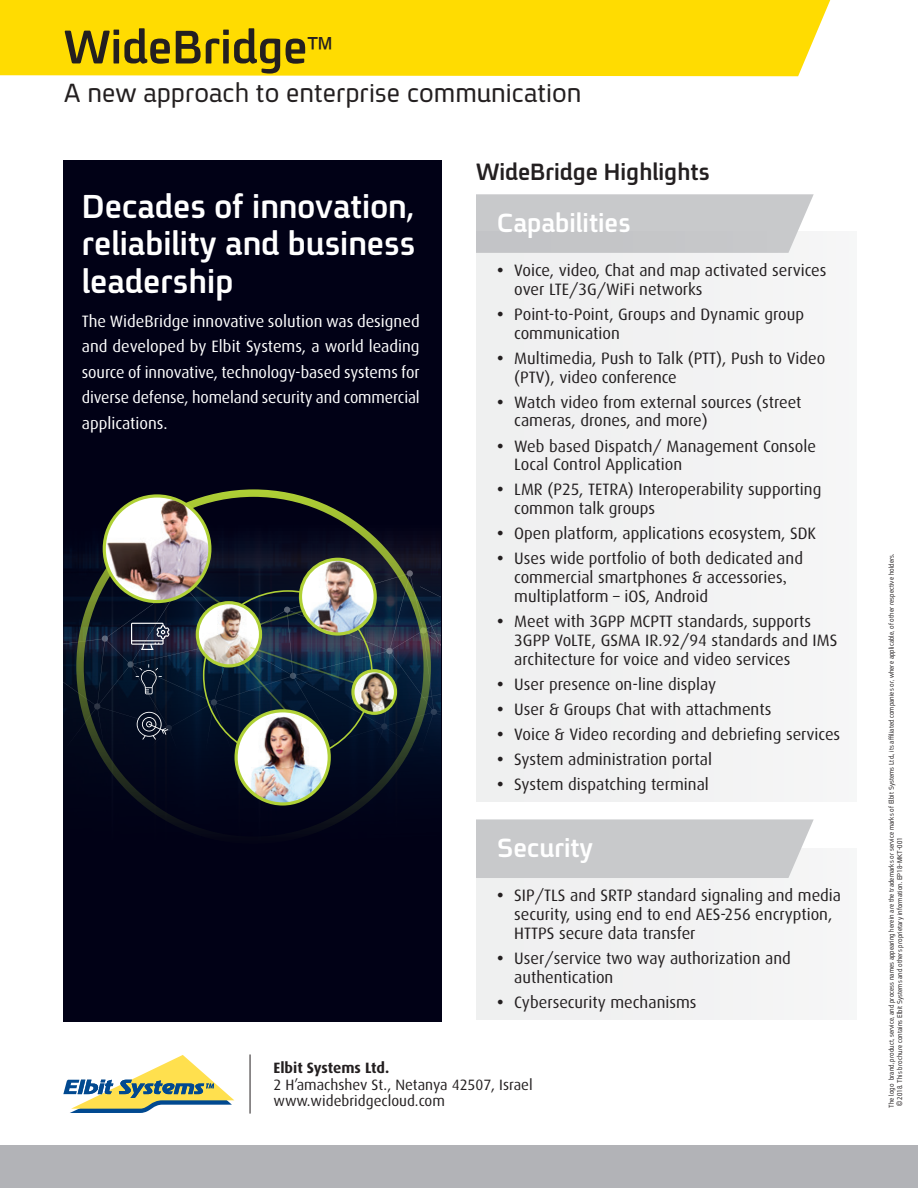
<style>
.page{position:relative;width:918px;height:1188px;background:#fff}
.page>*{position:absolute;margin:0;border:0;box-sizing:border-box;transform-origin:0 0}
.n_-_product_title{font:700 51px "En Spoiler";color:#231f20}
.n_-_body_text_title{font:700 36px/37.5px "En Spoiler";color:#fff;text-align:justify}
.n_-_product_title-2{font:700 30.6px "En Spoiler";color:#231f20}
.n_-_product_title-3{font:28.5px "En Spoiler";color:#231f20}
.n_-_white_title{font:700 28.5px "En Spoiler";color:#fff}
.n_-_body_text_title-2{font:700 25.5px "En Spoiler";color:#231f20}
.t1{font:16.5px/18.8px "Dax";color:#231f20}
.n_-_body_text{font:16.5px/25.5px "Dax";letter-spacing:-.01em;color:#fff;text-align:justify}
.t2{font:700 16.5px "Dax";color:#231f20}
.n_-_company_address{font:15px "Dax";color:#231f20}
.n_-_company_name{font:700 15px "Dax";color:#231f20}
.cat{font:7.5px "En Spoiler";letter-spacing:.01em;color:#231f20;scale:.9 1}
.s1{font-family:"Adobe Hebrew"}
</style>
<div class="page">
<div style="left:64px;top:160px;width:378px;height:861px;background:#010116"></div>
<img style="left:64px;top:491px;width:376px;height:339px">
<svg style="left:64px;top:570px;width:356px;height:182px"></svg>
<svg style="left:420px;top:570px;width:20px;height:182px;background:#203139"></svg>
<div style="left:0;top:1146px;width:918px;height:42px;background:#b2b3b7"></div>
<div style="left:476px;top:848px;width:380px;height:171px;background:#f1f2f2"></div>
<div style="left:476px;top:194px;width:338px;height:38px;background:#c8c9cb"></div>
<div style="left:476px;top:819px;width:338px;height:59px;background:#c8c9cb"></div>
<div style="left:0;top:0;width:830px;height:76px;background:#ffdc01"></div>
<div style="left:476px;top:232px;width:380px;height:569px;background:#f1f1f2"></div>
<svg style="left:63px;top:1055px;width:171px;height:58px"></svg>
<hr style="left:250px;top:1054px;width:1px;height:60px;background:#231f20">
<svg style="left:137px;top:712px;width:31px;height:28px"></svg>
<img style="left:197px;top:604px;width:64px;height:62px">
<div style="left:196px;top:601px;width:66px;height:67px;border:3px solid #b0d136;border-radius:50%"></div>
<svg style="left:257px;top:602px;width:43px;height:24px"></svg>
<svg style="left:238px;top:645px;width:119px;height:69px;background:#162f44"></svg>
<svg style="left:193px;top:583px;width:30px;height:23px"></svg>
<img style="left:353px;top:671px;width:43px;height:42px;border-radius:21px">
<div style="left:351px;top:669px;width:46px;height:46px;border:3px solid #b0d136;border-radius:50%"></div>
<img style="left:104px;top:496px;width:106px;height:106px;border-radius:53px">
<div style="left:103px;top:494px;width:108px;height:109px;border:3px solid #b0d136;border-radius:50%"></div>
<img style="left:236px;top:711px;width:93px;height:93px;border-radius:47px">
<div style="left:235px;top:709px;width:96px;height:97px;border:3px solid #b0d136;border-radius:50%"></div>
<img style="left:300px;top:560px;width:75px;height:74px">
<div style="left:299px;top:558px;width:78px;height:78px;border:3px solid #b0d136;border-radius:50%"></div>
<svg style="left:136px;top:664px;width:26px;height:30px"></svg>
<svg style="left:131px;top:623px;width:38px;height:27px"></svg>
<p class="n_-_product_title" style="left:64px;top:11px;width:245px">WideBridge</p>
<p class="n_-_product_title-3" style="left:64px;top:72px;width:519px">A new approach to enterprise communication</p>
<p class="n_-_product_title-2" style="left:305px;top:27px;width:32px">TM</p>
<p class="n_-_body_text_title" style="left:82px;top:186px;width:335px">Decades of innovation, reliability and business leadership</p>
<p class="n_-_body_text" style="left:82px;top:308px;width:340px">The WideBridge innovative solution was designed and developed by Elbit Systems a, world leading source of innovative, technology-based systems for diverse defense, homeland security and commercial applications.</p>
<p class="n_-_body_text_title-2" style="left:476px;top:154px;width:235px">WideBridge Highlights</p>
<p class="n_-_white_title" style="left:497px;top:202px;width:135px">Capabilities</p>
<p class="t1" style="left:514px;top:261px;width:314px">Voice, video, Chat and map activated services</p>
<p class="t2" style="left:497px;top:261px;width:8px">•</p>
<p class="t2" style="left:497px;top:305px;width:8px">•</p>
<p class="t2" style="left:497px;top:349px;width:8px">•</p>
<p class="t2" style="left:497px;top:393px;width:8px">•</p>
<p class="t2" style="left:497px;top:437px;width:8px">•</p>
<p class="t2" style="left:497px;top:480px;width:8px">•</p>
<p class="t2" style="left:497px;top:524px;width:8px">•</p>
<p class="t2" style="left:497px;top:549px;width:8px">•</p>
<p class="t2" style="left:497px;top:612px;width:8px">•</p>
<p class="t2" style="left:497px;top:675px;width:8px">•</p>
<p class="t2" style="left:497px;top:700px;width:8px">•</p>
<p class="t2" style="left:497px;top:725px;width:8px">•</p>
<p class="t2" style="left:497px;top:750px;width:8px">•</p>
<p class="t2" style="left:497px;top:775px;width:8px">•</p>
<p class="t1" style="left:514px;top:280px;width:190px">over LTE/3 /G WiFi networks</p>
<p class="t1" style="left:514px;top:305px;width:291px">Point-to-Point, Groups and Dynamic group</p>
<p class="t1" style="left:514px;top:324px;width:107px">communication</p>
<p class="t1" style="left:514px;top:349px;width:313px">Multimedia, Push to Talk (PTT ,) Push to Video</p>
<p class="t1" style="left:514px;top:368px;width:164px">(PTV ,) video conference</p>
<p class="t1" style="left:514px;top:393px;width:289px">Watch video from external sources (street</p>
<p class="t1" style="left:514px;top:412px;width:195px">cameras, drones, and more(</p>
<p class="t1" style="left:514px;top:437px;width:303px">Web based Dispatch/ Management Console</p>
<p class="t1" style="left:514px;top:455px;width:169px">Local Control Application</p>
<p class="t1" style="left:514px;top:481px;width:309px">LMR (P25, TETRA) Interoperability supporting</p>
<p class="t1" style="left:514px;top:499px;width:143px">common talk groups</p>
<p class="t1" style="left:514px;top:524px;width:303px">Open platform, applications ecosystem, SDK</p>
<p class="t1" style="left:514px;top:550px;width:290px">Uses wide portfolio of both dedicated and</p>
<p class="t1" style="left:514px;top:568px;width:274px">commercial smartphones &amp; accessories<span class="s1">, </span>multiplatform – iOS, Android</p>
<p class="t1" style="left:514px;top:612px;width:298px">Meet with 3GPP MCPTT standards, supports</p>
<p class="t1" style="left:514px;top:631px;width:325px">3GPP VoLTE, GSMA IR.92/94 standards and IMS architecture for voice and video services</p>
<p class="t1" style="left:514px;top:675px;width:203px">User presence on-line display</p>
<p class="t1" style="left:514px;top:700px;width:259px">User &amp; Groups Chat with attachments</p>
<p class="t1" style="left:514px;top:725px;width:328px">Voice &amp; Video recording and debriefing services</p>
<p class="t1" style="left:514px;top:750px;width:199px">System administration portal</p>
<p class="t1" style="left:514px;top:775px;width:196px">System dispatching terminal</p>
<p class="n_-_white_title" style="left:497px;top:827px;width:98px">Security</p>
<p class="t1" style="left:514px;top:886px;width:328px">SIP/TLS and SRTP standard signaling and media</p>
<p class="t2" style="left:497px;top:886px;width:8px">•</p>
<p class="t2" style="left:497px;top:949px;width:8px">•</p>
<p class="t2" style="left:497px;top:993px;width:8px">•</p>
<p class="t1" style="left:514px;top:905px;width:320px">security, using end to end AES-256 encryption,<br>HTTPS secure data transfer</p>
<p class="t1" style="left:514px;top:949px;width:278px">User/service two way authorization and</p>
<p class="t1" style="left:514px;top:968px;width:101px">authentication</p>
<p class="t1" style="left:514px;top:993px;width:184px">Cybersecurity mechanisms</p>
<p class="n_-_company_name" style="left:273px;top:1060px;width:117px">Elbit Systems Ltd.</p>
<p class="n_-_company_address" style="left:273px;top:1076px;width:261px">’H2 amachshev St., Netanya 42507, Israel</p>
<p class="n_-_company_address" style="left:273px;top:1093px;width:173px">www.widebridgecloud.com</p>
<p class="cat" style="left:886px;top:1080px;width:587px;rotate:-90deg">brand, product, service, and process names appearing herein are the trademarks or service marks of Elbit Systems Ltd., its affiliated companies or, where applicable, of other respective holders.</p>
<p class="cat" style="left:886px;top:1108px;width:28px;rotate:-90deg">The logo</p>
<p class="cat" style="left:894px;top:1106px;width:300px;rotate:-90deg">© 2018. This brochure contains Elbit Systems and others proprietary information. EP18-MKT-001</p>
</div>
